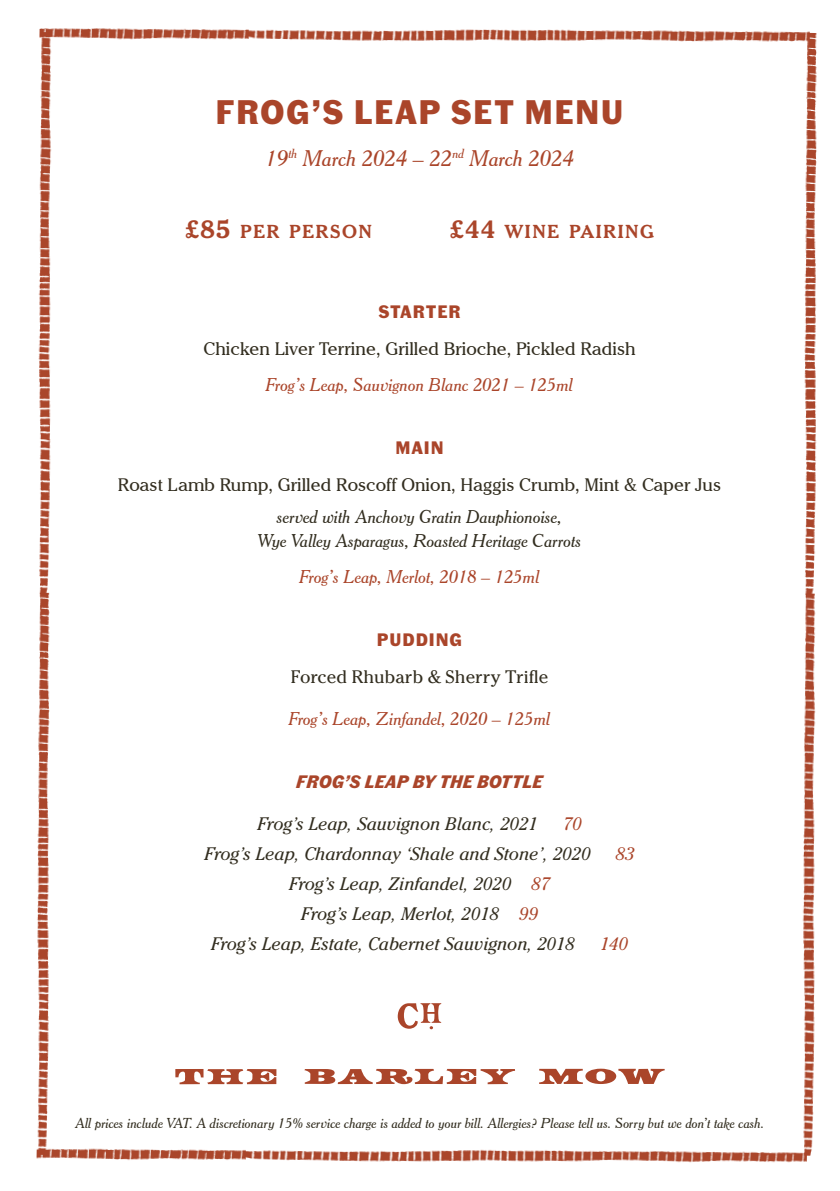
<style>
.page{position:relative;width:840px;height:1191px;background:#fff}
.page>*{position:absolute;margin:0;border:0;box-sizing:border-box;transform-origin:0 0}
.t1{font:700 34px "Fann Grotesque";letter-spacing:.04em;color:#aa452a}
.t2{font:italic 22px "Cheltenham BT";color:#aa452a}
.t3{font:700 18.2px "Cheltenham BT";letter-spacing:.07em;color:#aa452a}
.t4{font:italic 18px "Cheltenham Std";color:#322d1f}
.t5{font:18px "Cheltenham IT Cby BT";color:#322d1f}
.t6{font:italic 18px "Cheltenham BT";color:#aa452a}
.t7{font:italic 18px "Cheltenham BT";color:#322d1f}
.t8{font:18px "Cheltenham Std";color:#322d1f}
.t9{font:italic 700 18px "Fann Grotesque";color:#aa452a}
.t10{font:700 18px "Fann Grotesque";letter-spacing:.05em;color:#aa452a}
.t11{font:italic 18px "Cheltenham Std";color:#aa452a}
.t12{font:italic 14px "Cheltenham BT";color:#322d1f}
.s1{font-size:26px}
.s2{color:#aa452a}
</style>
<div class="page">
<svg style="left:175px;top:1068px;width:489px;height:16px"></svg>
<img style="left:802px;top:595px;width:14px;height:560px">
<img style="left:804px;top:33px;width:13px;height:562px">
<img style="left:37px;top:594px;width:13px;height:552px">
<img style="left:38px;top:48px;width:14px;height:546px">
<img style="left:39px;top:28px;width:208px;height:20px">
<img style="left:247px;top:29px;width:562px;height:21px">
<img style="left:36px;top:1146px;width:208px;height:14px">
<img style="left:244px;top:1141px;width:562px;height:22px">
<svg style="left:397px;top:1003px;width:44px;height:26px"></svg>
<p class="t1" style="left:215px;top:92px;width:409px">FROG’S LEAP SET MENU</p>
<p class="t2" style="left:265px;top:144px;width:310px">19<sup>th</sup> March 2024 – 22<sup>nd</sup> March 2024</p>
<p class="t3" style="left:185px;top:220px;width:189px"><span class="s1">£85</span> PER PERSON</p>
<p class="t3" style="left:449px;top:220px;width:206px"><span class="s1">£44</span> WINE PAIRING</p>
<p class="t10" style="left:378px;top:301px;width:84px">STARTER</p>
<p class="t5" style="left:203px;top:337px;width:433px">Chicken Liver Terrine, Grilled Brioche, Pickled Radish</p>
<p class="t6" style="left:266px;top:374px;width:308px">Frog’s Leap, Sauvignon Blanc 2021 – 125ml</p>
<p class="t10" style="left:395px;top:437px;width:50px">MAIN</p>
<p class="t5" style="left:118px;top:474px;width:604px">Roast Lamb Rump, Grilled Roscoff Onion, Haggis Crumb, Mint &amp; Caper Jus</p>
<p class="t7" style="left:277px;top:505px;width:286px">served with Anchovy Gratin Dauphionoise,</p>
<p class="t7" style="left:257px;top:529px;width:325px">Wye Valley Asparagus, Roasted Heritage Carrots</p>
<p class="t6" style="left:299px;top:565px;width:241px">Frog’s Leap, Merlot, 2018 – 125ml</p>
<p class="t10" style="left:377px;top:628px;width:87px">PUDDING</p>
<p class="t8" style="left:290px;top:666px;width:259px">Forced Rhubarb &amp; Sherry Trifle</p>
<p class="t6" style="left:288px;top:707px;width:263px">Frog’s Leap, Zinfandel, 2020 – 125ml</p>
<p class="t9" style="left:296px;top:770px;width:248px">FROG’S LEAP BY THE BOTTLE</p>
<p class="t4" style="left:257px;top:813px;width:281px">Frog’s Leap, Sauvignon Blanc, 2021</p>
<p class="t11" style="left:562px;top:813px;width:20px">70</p>
<p class="t4" style="left:204px;top:843px;width:387px">Frog’s Leap, Chardonnay ‘Shale and Stone’, 2020</p>
<p class="t11" style="left:615px;top:843px;width:20px">83</p>
<p class="t4" style="left:289px;top:873px;width:262px">Frog’s Leap, Zinfandel, 2020 <span class="s2">87</span></p>
<p class="t4" style="left:301px;top:903px;width:238px">Frog’s Leap, Merlot, 2018 <span class="s2">99</span></p>
<p class="t4" style="left:211px;top:933px;width:365px">Frog’s Leap, Estate, Cabernet Sauvignon, 2018</p>
<p class="t11" style="left:599px;top:933px;width:30px">140</p>
<p class="t12" style="left:75px;top:1114px;width:690px">All prices include VAT. A discretionary 15% service charge is added to your bill. Allergies? Please tell us. Sorry but we don’t take cash.</p>
</div>
